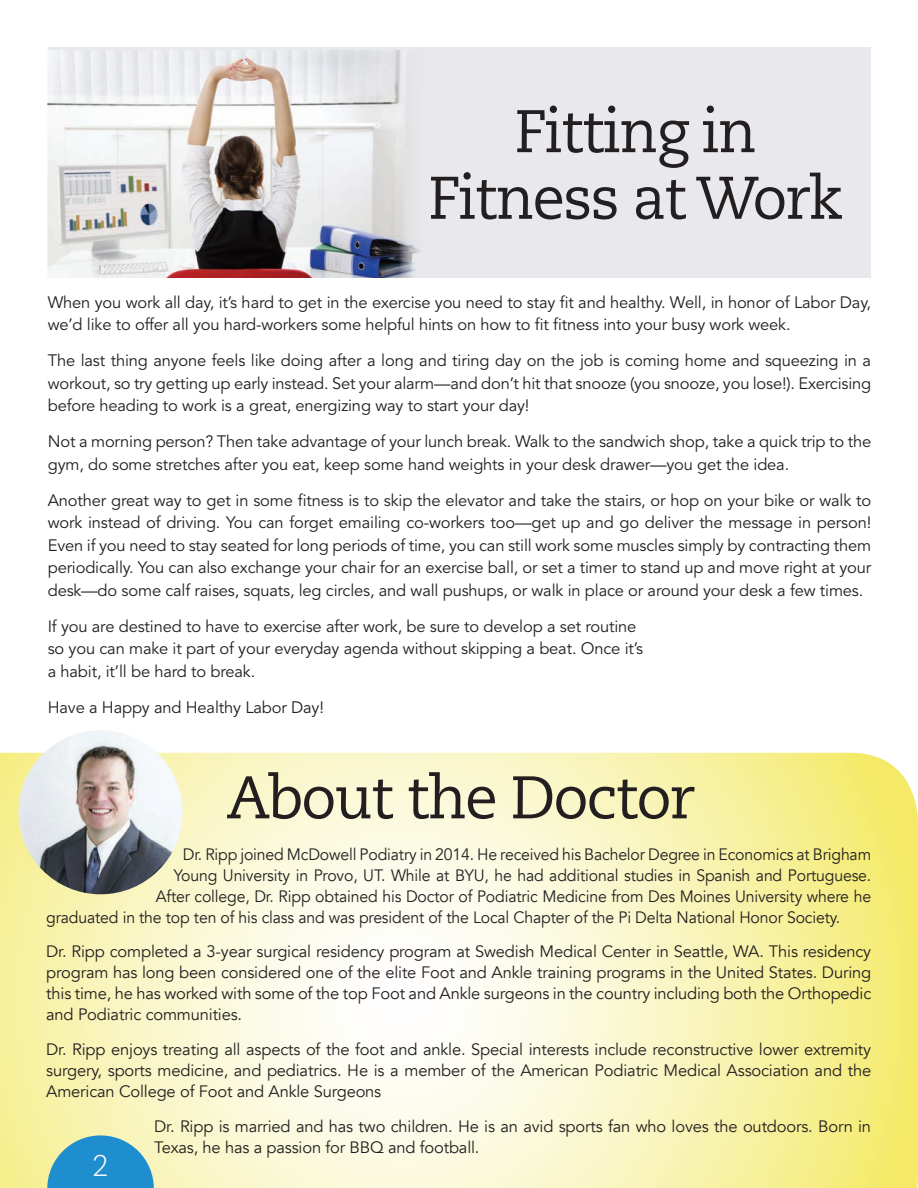
<style>
.page{position:relative;width:918px;height:1188px;background:#fff}
.page>*{position:absolute;margin:0;border:0;box-sizing:border-box;transform-origin:0 0}
.t1{font:60px/66.6px "Caecilia LT Std";letter-spacing:-.03em;color:#231f20;text-align:center}
.t2{font:300 30px "Caecilia LT Std";color:#fff}
.t3{font:16.5px/22.5px "Avenir LT Std";letter-spacing:-.01em;color:#231f20}
.t4{font:16.5px/21px "Avenir";letter-spacing:-.01em;color:#231f20;text-align:justify}
.t5{font:16.5px "Avenir";letter-spacing:-.01em;color:#231f20;scale:.96 1}
</style>
<div class="page">
<div style="left:48px;top:47px;width:823px;height:231px;background:#e8e8ed"></div>
<img style="left:48px;top:50px;width:372px;height:228px">
<svg style="left:0;top:753px;width:918px;height:435px;background:#f9f5c1"></svg>
<svg style="left:47px;top:1135px;width:107px;height:53px;background:#4fa4c7"></svg>
<img style="left:18px;top:730px;width:165px;height:164px;border-radius:82px">
<h1 class="t1" style="left:429px;top:99px;width:416px">Fitting in<br>Fitness at Work</h1>
<p class="t3" style="left:48px;top:291px;width:825px">When you work all day, it’s hard to get in the exercise you need to stay fit and healthy. Well, in honor of Labor Day, we’d like to offer all you hard-workers some helpful hints on how to fit fitness into your busy work week.</p>
<p class="t3" style="left:48px;top:350px;width:825px;text-align:justify">The last thing anyone feels like doing after a long and tiring day on the job is coming home and squeezing in a workout, so try getting up early instead. Set your alarm—and don’t hit that snooze (you snooze, you lose!). Exercising before heading to work is a great, energizing way to start your day!</p>
<p class="t3" style="left:48px;top:431px;width:825px">Not a morning person? Then take advantage of your lunch break. Walk to the sandwich shop, take a quick trip to the gym, do some stretches after you eat, keep some hand weights in your desk drawer—you get the idea.</p>
<p class="t3" style="left:48px;top:489px;width:825px;text-align:justify">Another great way to get in some fitness is to skip the elevator and take the stairs, or hop on your bike or walk to work instead of driving. You can forget emailing co-workers too—get up and go deliver the message in person!<br>Even if you need to stay seated for long periods of time, you can still work some muscles simply by contracting them periodically. You can also exchange your chair for an exercise ball, or set a timer to stand up and move right at your desk—do some calf raises, squats, leg circles, and wall pushups, or walk in place or around your desk a few times.</p>
<p class="t3" style="left:48px;top:615px;width:597px">If you are destined to have to exercise after work, be sure to develop a set routine so you can make it part of your everyday agenda without skipping a beat. Once it’s a habit, it’ll be hard to break.</p>
<p class="t3" style="left:48px;top:696px;width:278px">Have a Happy and Healthy Labor Day!</p>
<h1 class="t1" style="left:226px;top:765px;width:470px">About the Doctor</h1>
<p class="t5" style="left:183px;top:843px;width:719px">Dr. Ripp joined McDowell Podiatry in 2014. He received his Bachelor Degree in Economics at Brigham</p>
<p class="t5" style="left:174px;top:864px;width:728px">Young University in Provo, UT. While at BYU, he had additional studies in Spanish and Portuguese.</p>
<p class="t5" style="left:156px;top:885px;width:747px">After college, Dr. Ripp obtained his Doctor of Podiatric Medicine from Des Moines University where he</p>
<p class="t5" style="left:46px;top:906px;width:829px">graduated in the top ten of his class and was president of the Local Chapter of the Pi Delta National Honor Society.</p>
<p class="t4" style="left:46px;top:942px;width:827px">Dr. Ripp completed a 3-year surgical residency program at Swedish Medical Center in Seattle, WA. This residency program has long been considered one of the elite Foot and Ankle training programs in the United States. During this time, he has worked with some of the top Foot and Ankle surgeons in the country including both the Orthopedic and Podiatric communities.</p>
<p class="t4" style="left:46px;top:1039px;width:826px">Dr. Ripp enjoys treating all aspects of the foot and ankle. Special interests include reconstructive lower extremity surgery, sports medicine, and pediatrics. He is a member of the American Podiatric Medical Association and the American College of Foot and Ankle Surgeons</p>
<p class="t4" style="left:154px;top:1116px;width:718px">Dr. Ripp is married and has two children. He is an avid sports fan who loves the outdoors. Born in<br>Texas, he has a passion for BBQ and football.</p>
<h2 class="t2" style="left:92px;top:1149px;width:18px">2</h2>
</div>
